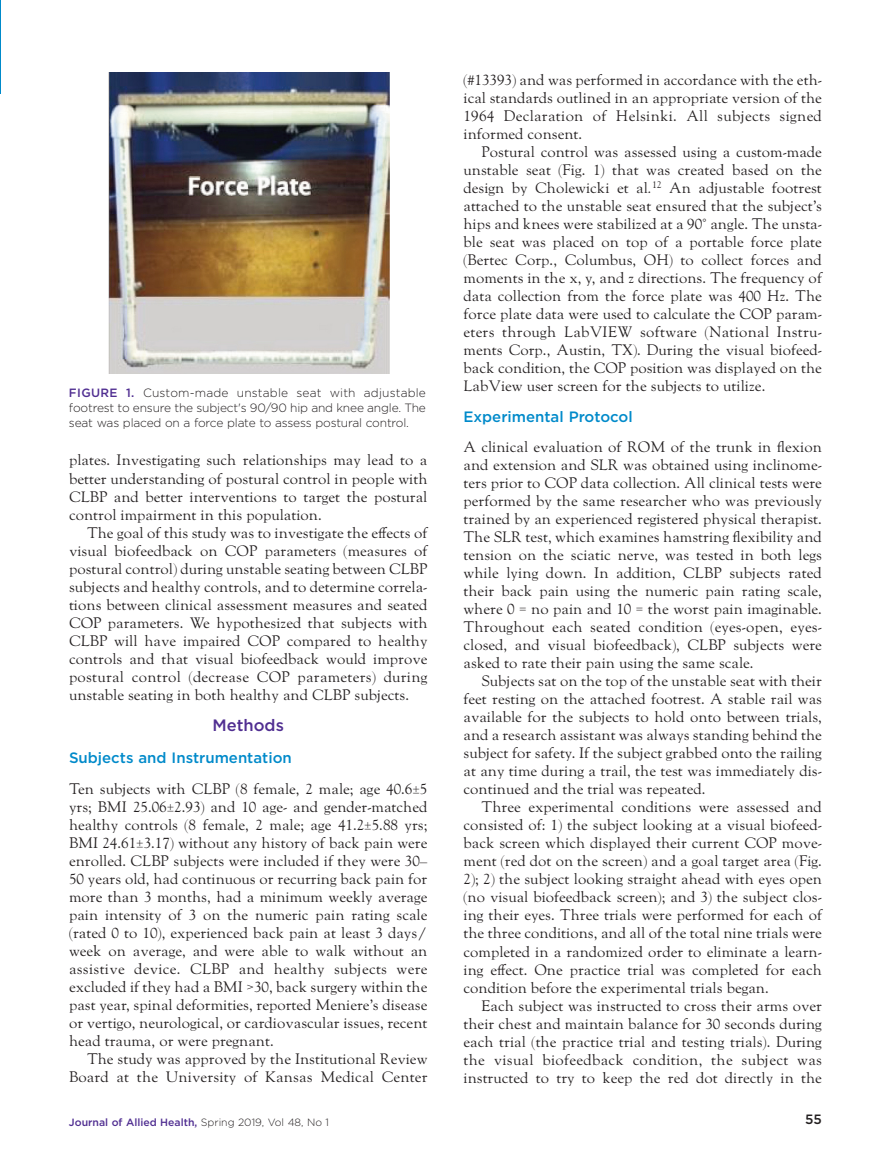
<style>
.page{position:relative;width:891px;height:1175px;background:#fff}
.page>*{position:absolute;margin:0;border:0;box-sizing:border-box;transform-origin:0 0}
.t1{font:500 16.5px "Gotham";color:#502e91}
.t2{font:15px/18px "LTC Goudy Oldstyle Pro";color:#231f20;text-align:justify}
.t3{font:500 15px "Gotham";color:#008aca}
.t4{font:500 13.5px "Gotham";color:#231f20}
.t5{font:300 12px/15px "Gotham";letter-spacing:-.015em;color:#231f20;text-align:justify}
.t6{font:500 10.5px "Gotham";color:#502e91}
.s1{font-weight:500;color:#502e91}
.s2{font-style:italic}
.s3{font-weight:300;color:#231f20}
</style>
<div class="page">
<hr style="left:0;top:0;width:1px;height:93px;background:#008aca">
<img style="left:109px;top:72px;width:280px;height:302px">
<p class="t5" style="left:69px;top:386px;width:359px"><span class="s1">FIGURE 1.</span> Custom-made unstable seat with adjustable footrest to ensure the subject's 90/90 hip and knee angle. The seat was placed on a force plate to assess postural control.</p>
<p class="t2" style="left:69px;top:451px;width:360px">plates. Investigating such relationships may lead to a better understanding of postural control in people with CLBP and better interventions to target the postural control impairment in this population.</p>
<p class="t2" style="left:69px;top:523px;width:360px;text-indent:18px">The goal of this study was to investigate the effects of visual biofeedback on COP parameters (measures of postural control) during unstable seating between CLBP subjects and healthy controls, and to determine correla&shy;tions between clinical assessment measures and seated COP parameters. We hypothesized that subjects with CLBP will have impaired COP compared to healthy controls and that visual biofeedback would improve postural control (decrease COP parameters) during unstable seating in both healthy and CLBP subjects.</p>
<p class="t1" style="left:213px;top:719px;width:73px">Methods</p>
<p class="t3" style="left:69px;top:751px;width:224px">Subjects and Instrumentation</p>
<p class="t2" style="left:69px;top:780px;width:360px">Ten subjects with CLBP (8 female, 2 male; age 40.6±5 yrs; BMI 25.06±2.93) and 10 age- and gender-matched healthy controls (8 female, 2 male; age 41.2±5.88 yrs; BMI 24.61±3.17) without any history of back pain were enrolled. CLBP subjects were included if they were 30– 50 years old, had continuous or recurring back pain for more than 3 months, had a minimum weekly average pain intensity of 3 on the numeric pain rating scale (rated 0 to 10), experienced back pain at least 3 days/ week on average, and were able to walk without an assistive device. CLBP and healthy subjects were excluded if they had a BMI &gt;30, back surgery within the past year, spinal deformities, reported Meniere’s disease or vertigo, neurological, or cardiovascular issues, recent head trauma, or were pregnant.</p>
<p class="t2" style="left:69px;top:1050px;width:360px;text-align:right">The study was approved by the Institutional Review<br>Board at the University of Kansas Medical Center</p>
<p class="t2" style="left:464px;top:70px;width:360px">(#13393) and was performed in accordance with the eth&shy;ical standards outlined in an appropriate version of the 1964 Declaration of Helsinki. All subjects signed informed consent.</p>
<p class="t2" style="left:464px;top:142px;width:360px;text-indent:18px">Postural control was assessed using a custom-made unstable seat (Fig. 1) that was created based on the design by Cholewicki et al<span class="s2">.</span><sup>12</sup> An adjustable footrest attached to the unstable seat ensured that the subject’s hips and knees were stabilized at a 90° angle. The unsta&shy;ble seat was placed on top of a portable force plate (Bertec Corp., Columbus, OH) to collect forces and moments in the x, y, and z directions. The frequency of data collection from the force plate was 400 Hz. The force plate data were used to calculate the COP param&shy;eters through LabVIEW software (National Instru&shy;ments Corp., Austin, TX). During the visual biofeed&shy;back condition, the COP position was displayed on the LabView user screen for the subjects to utilize.</p>
<p class="t3" style="left:464px;top:411px;width:171px">Experimental Protocol</p>
<p class="t2" style="left:464px;top:438px;width:360px">A clinical evaluation of ROM of the trunk in flexion and extension and SLR was obtained using inclinome&shy;ters prior to COP data collection. All clinical tests were performed by the same researcher who was previously trained by an experienced registered physical therapist.<br>The SLR test, which examines hamstring flexibility and tension on the sciatic nerve, was tested in both legs while lying down. In addition, CLBP subjects rated their back pain using the numeric pain rating scale, where 0 = no pain and 10 = the worst pain imaginable.<br>Throughout each seated condition (eyes-open, eyes&shy;closed, and visual biofeedback), CLBP subjects were asked to rate their pain using the same scale.</p>
<p class="t2" style="left:464px;top:672px;width:360px;text-indent:18px">Subjects sat on the top of the unstable seat with their feet resting on the attached footrest. A stable rail was available for the subjects to hold onto between trials, and a research assistant was always standing behind the subject for safety. If the subject grabbed onto the railing at any time during a trail, the test was immediately dis&shy;continued and the trial was repeated.</p>
<p class="t2" style="left:464px;top:798px;width:360px;text-indent:18px">Three experimental conditions were assessed and consisted of: 1) the subject looking at a visual biofeed&shy;back screen which displayed their current COP move&shy;ment (red dot on the screen) and a goal target area (Fig.<br>2); 2) the subject looking straight ahead with eyes open (no visual biofeedback screen); and 3) the subject clos&shy;ing their eyes. Three trials were performed for each of the three conditions, and all of the total nine trials were completed in a randomized order to eliminate a learn&shy;ing effect. One practice trial was completed for each condition before the experimental trials began.</p>
<p class="t2" style="left:464px;top:996px;width:360px;text-indent:18px">Each subject was instructed to cross their arms over their chest and maintain balance for 30 seconds during each trial (the practice trial and testing trials). During the visual biofeedback condition, the subject was instructed to try to keep the red dot directly in the</p>
<p class="t6" style="left:69px;top:1118px;width:262px">Journal of Allied Health, <span class="s3">Spring 2019, Vol 48, No 1</span></p>
<p class="t4" style="left:805px;top:1114px;width:18px">55</p>
</div>
